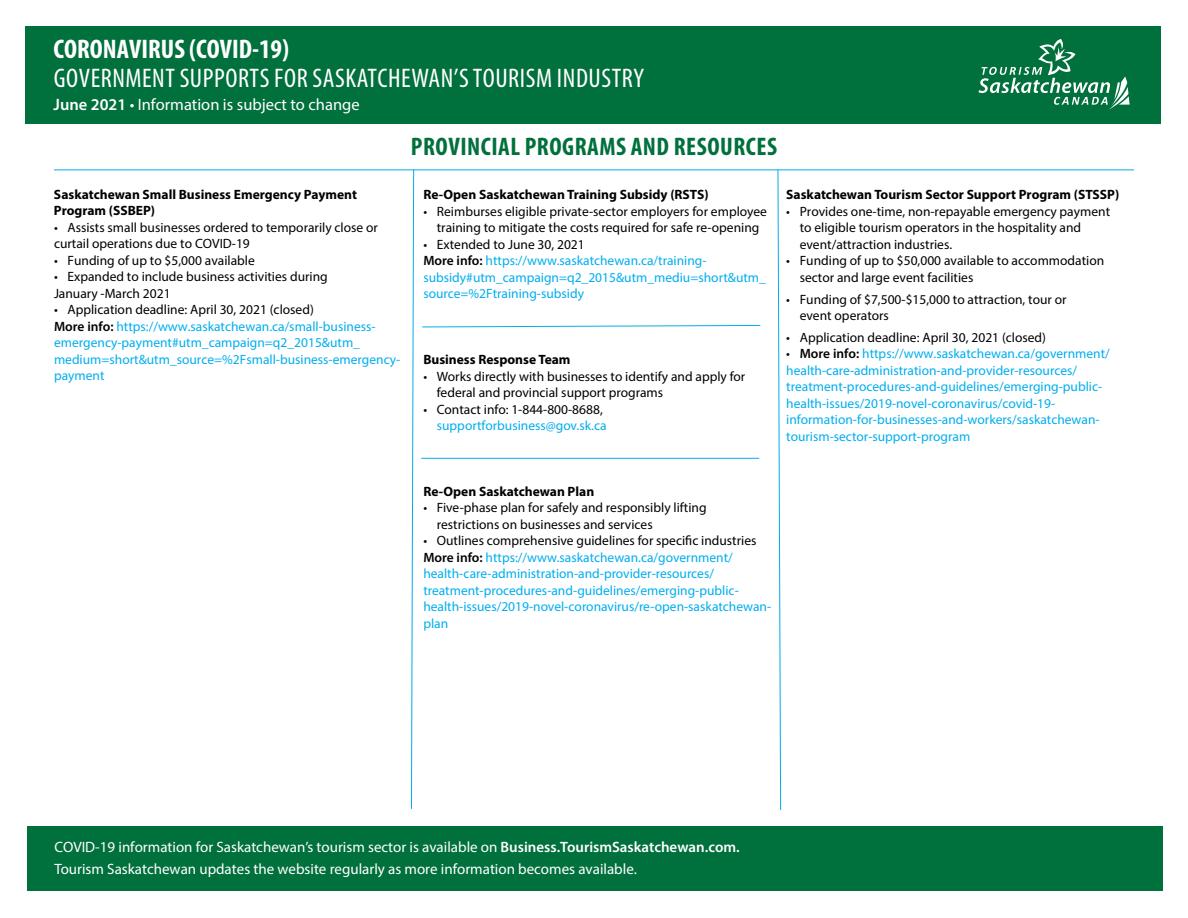
<style>
.page{position:relative;width:1188px;height:918px;background:#fff}
.page>*{position:absolute;margin:0;border:0;box-sizing:border-box;transform-origin:0 0}
.t1{font:condensed 27px "Myriad Pro";letter-spacing:.02em;color:#fff}
.t2{font:700 condensed 27px "Myriad Pro";color:#fff}
.t3{font:700 condensed 25.5px "Myriad Pro";letter-spacing:.02em;color:#00703c}
.t4{font:16.5px "Myriad Pro";color:#fff}
.t5{font:15px/21.6px "Myriad Pro";color:#fff}
.t6{font:13.5px/16.5px "Myriad Pro";color:#00aeef}
.t7{font:13.5px/16.5px "Myriad Pro";color:#000}
.t8{font:700 13.5px/16.5px "Myriad Pro";color:#000}
.s1{font-weight:600}
.s2{color:#000}
.s3{font-weight:600;color:#000}
</style>
<div class="page">
<div style="left:26px;top:26px;width:1135px;height:97px;background:#00703c"></div>
<svg style="left:978px;top:39px;width:152px;height:71px"></svg>
<svg style="left:411px;top:169px;width:3px;height:640px"></svg>
<svg style="left:777px;top:169px;width:4px;height:641px"></svg>
<svg style="left:422px;top:325px;width:339px;height:3px"></svg>
<hr style="left:421px;top:458px;width:338px;height:1px;background:#00aeef">
<div style="left:27px;top:826px;width:1135px;height:65px;background:#00703c"></div>
<hr style="left:54px;top:170px;width:1080px;height:1px;background:#00aeef">
<h1 class="t2" style="left:54px;top:32px;width:237px">CORONAVIRUS (COVID-19)</h1>
<h1 class="t1" style="left:54px;top:62px;width:592px">GOVERNMENT SUPPORTS FOR SASKATCHEWAN’STOURISM INDUSTRY</h1>
<p class="t4" style="left:54px;top:94px;width:308px"><span class="s1">June 2021</span> • Information is subject to change</p>
<h2 class="t3" style="left:411px;top:131px;width:368px">PROVINCIAL PROGRAMS AND RESOURCES</h2>
<p class="t8" style="left:54px;top:186px;width:305px">Saskatchewan Small Business Emergency Payment<br>Program (SSBEP)</p>
<p class="t7" style="left:54px;top:219px;width:326px">• Assists small businesses ordered to temporarily close or curtail operations due to COVID-19</p>
<p class="t7" style="left:54px;top:252px;width:202px">• Funding of up to $5,000 available</p>
<p class="t7" style="left:54px;top:268px;width:275px">• Expanded to include business activities during<br>January -March 2021</p>
<p class="t6" style="left:54px;top:301px;width:348px"><span class="s2">• Application deadline: April 30, 2021 (closed)<br></span><span class="s3">More info:</span> https://www.saskatchewan.ca/small-business&shy;emergency-payment#utm_campaign=q2_2015&amp;utm_ medium=short&amp;utm_source=%2Fsmall-business-emergency&shy;payment</p>
<p class="t8" style="left:423px;top:186px;width:287px">Re-Open Saskatchewan Training Subsidy (RSTS)</p>
<p class="t7" style="left:423px;top:203px;width:345px;text-align:center">• Reimburses eligible private-sector employers for employee training to mitigate the costs required for safe re-opening</p>
<p class="t6" style="left:423px;top:236px;width:344px"><span class="s2">• Extended to June 30, 2021<br></span><span class="s3">More info:</span> https://www.saskatchewan.ca/training&shy;subsidy#utm_campaign=q2_2015&amp;utm_mediu=short&amp;utm_ source=%2Ftraining-subsidy</p>
<p class="t8" style="left:423px;top:351px;width:149px">Business Response Team</p>
<p class="t7" style="left:437px;top:368px;width:310px;text-indent:-14px">• Works directly with businesses to identify and apply for federal and provincial support programs</p>
<p class="t7" style="left:423px;top:401px;width:181px">• Contact info: 1-844-800-8688,</p>
<p class="t6" style="left:437px;top:417px;width:171px">supportforbusiness@gov.sk.ca</p>
<p class="t8" style="left:786px;top:186px;width:335px">Saskatchewan Tourism Sector Support Program (STSSP)</p>
<p class="t7" style="left:800px;top:203px;width:312px;text-indent:-14px">• Provides one-time, non-repayable emergency payment to eligible tourism operators in the hospitality and event/attraction industries.</p>
<p class="t7" style="left:800px;top:252px;width:306px;text-indent:-14px">• Funding of up to $50,000 available to accommodation sector and large event facilities</p>
<p class="t7" style="left:800px;top:291px;width:268px;text-indent:-14px">• Funding of $7,500-$15,000 to attraction, tour or event operators</p>
<p class="t7" style="left:786px;top:329px;width:261px">• Application deadline: April 30, 2021 (closed)</p>
<p class="t6" style="left:786px;top:345px;width:325px"><span class="s2">•</span> <span class="s3">More info:</span> https://www.saskatchewan.ca/government/ health-care-administration-and-provider-resources/ treatment-procedures-and-guidelines/emerging-public&shy;health-issues/2019-novel-coronavirus/covid-19- information-for-businesses-and-workers/saskatchewan&shy;tourism-sector-support-program</p>
<p class="t8" style="left:423px;top:483px;width:172px">Re-Open Saskatchewan Plan</p>
<p class="t7" style="left:437px;top:499px;width:271px;text-indent:-14px">• Five-phase plan for safely and responsibly lifting restrictions on businesses and services</p>
<p class="t6" style="left:423px;top:532px;width:349px"><span class="s2">• Outlines comprehensive guidelines for specific industries </span><span class="s3">More info:</span> https://www.saskatchewan.ca/government/ health-care-administration-and-provider-resources/ treatment-procedures-and-guidelines/emerging-public&shy;health-issues/2019-novel-coronavirus/re-open-saskatchewan&shy;plan</p>
<p class="t5" style="left:54px;top:836px;width:687px">COVID-19 information for Saskatchewan’s tourism sector is available on <span class="s1">Business.TourismSaskatchewan.com.<br></span>Tourism Saskatchewan updates the website regularly as more information becomes available.</p>
</div>
